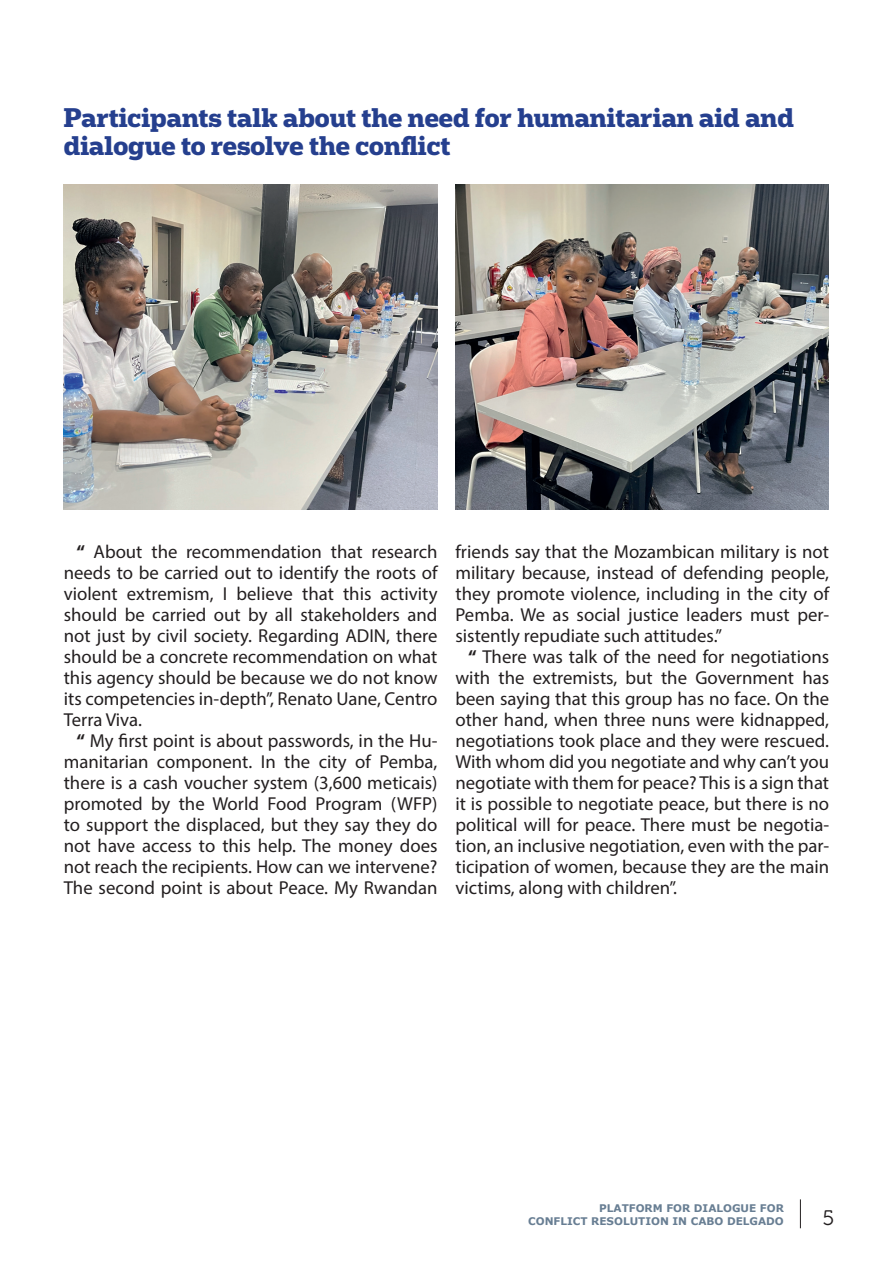
<style>
.page{position:relative;width:893px;height:1263px;background:#fff}
.page>*{position:absolute;margin:0;border:0;box-sizing:border-box;transform-origin:0 0}
.t1{font:700 25.5px/28.5px "Popular";color:#253f8e}
.t2{font:21px "Museo 300";color:#231f20}
.t3{font:18.75px/21px "Myriad Pro";color:#231f20;text-align:justify}
.t4{font:700 10.5px/13.5px "Verdana";color:#687e93;text-align:right}
.s1{font-weight:700}
</style>
<div class="page">
<svg style="left:800px;top:1199px;width:1px;height:29px"></svg>
<img style="left:455px;top:185px;width:373px;height:324px">
<img style="left:64px;top:185px;width:373px;height:324px">
<h1 class="t1" style="left:64px;top:102px;width:732px">Participants talk about the need for humanitarian aid and dialogue to resolve the conflict</h1>
<p class="t3" style="left:64px;top:541px;width:375px;text-indent:13px"><span class="s1">“</span> About the recommendation that research needs to be carried out to identify the roots of violent extremism, I believe that this activity should be carried out by all stakeholders and not just by civil society. Regarding ADIN, there should be a concrete recommendation on what this agency should be because we do not know its competencies in-depth”, Renato Uane, Centro Terra Viva.</p>
<p class="t3" style="left:64px;top:730px;width:375px;text-indent:13px"><span class="s1">“</span> My first point is about passwords, in the Hu&shy;manitarian component. In the city of Pemba, there is a cash voucher system (3,600 meticais) promoted by the World Food Program (WFP) to support the displaced, but they say they do not have access to this help. The money does not reach the recipients. How can we intervene?<br>The second point is about Peace. My Rwandan</p>
<p class="t3" style="left:455px;top:541px;width:375px">friends say that the Mozambican military is not military because, instead of defending people, they promote violence, including in the city of Pemba. We as social justice leaders must per&shy;sistently repudiate such attitudes.”</p>
<p class="t3" style="left:455px;top:646px;width:375px;text-indent:13px"><span class="s1">“</span> There was talk of the need for negotiations with the extremists, but the Government has been saying that this group has no face. On the other hand, when three nuns were kidnapped, negotiations took place and they were rescued.<br>With whom did you negotiate and why can’t you negotiate with them for peace? This is a sign that it is possible to negotiate peace, but there is no political will for peace. There must be negotia&shy;tion, an inclusive negotiation, even with the par&shy;ticipation of women, because they are the main victims, along with children”.</p>
<p class="t4" style="left:528px;top:1201px;width:257px">PLATFORM FOR DIALOGUE FOR<br>CONFLICT RESOLUTION IN CABO DELGADO</p>
<p class="t2" style="left:822px;top:1206px;width:13px">5</p>
</div>
